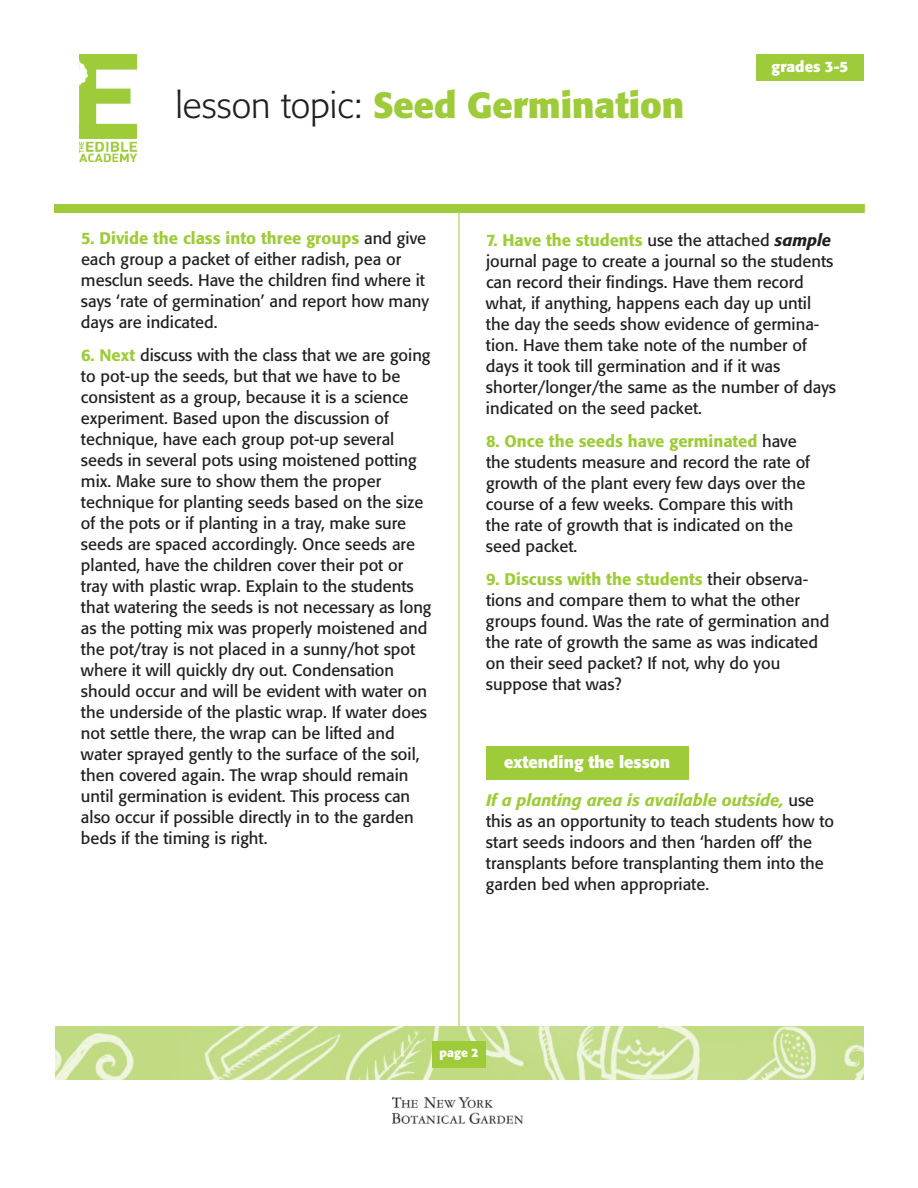
<style>
.page{position:relative;width:918px;height:1188px;background:#fff}
.page>*{position:absolute;margin:0;border:0;box-sizing:border-box;transform-origin:0 0}
.t1{font:700 36px "Formata";color:#9ecb3a}
.t2{font:16.5px/21px "Formata";color:#231f20}
.t3{font:700 16.5px "Formata";color:#fff}
.t4{font:700 15px "Formata";color:#fff}
.t5{font:700 12px "Formata";color:#fff}
.s1{font-weight:300;color:#231f20}
.s2{font-weight:500;color:#9ecb3a}
.s3{font-weight:500;font-style:italic}
.s4{font-weight:500;font-style:italic;color:#9ecb3a}
</style>
<div class="page">
<div style="left:486px;top:747px;width:202px;height:33px;background:#9ecb3a"></div>
<img style="left:393px;top:1098px;width:130px;height:25px">
<hr style="left:459px;top:208px;width:1px;height:867px;background:#9ecb3a">
<div style="left:54px;top:204px;width:811px;height:9px;background:#9ecb3a"></div>
<img style="left:55px;top:1026px;width:809px;height:54px">
<div style="left:432px;top:1041px;width:54px;height:27px;background:#9ecb3a"></div>
<img style="left:80px;top:54px;width:56px;height:108px">
<div style="left:756px;top:54px;width:108px;height:27px;background:#9ecb3a"></div>
<h1 class="t1" style="left:175px;top:90px;width:510px"><span class="s1">lesson topic:</span> Seed Germination</h1>
<p class="t4" style="left:772px;top:60px;width:78px">grades 3-5</p>
<p class="t2" style="left:81px;top:229px;width:350px"><span class="s2">5. Divide the class into three groups</span> and give each group a packet of either radish, pea or mesclun seeds. Have the children find where it says ‘rate of germination’ and report how many days are indicated.</p>
<p class="t2" style="left:81px;top:346px;width:352px"><span class="s2">6. Next</span> discuss with the class that we are going to pot-up the seeds, but that we have to be consistent as a group, because it is a science experiment. Based upon the discussion of technique, have each group pot-up several seeds in several pots using moistened potting mix. Make sure to show them the proper technique for planting seeds based on the size of the pots or if planting in a tray, make sure seeds are spaced accordingly. Once seeds are planted, have the children cover their pot or tray with plastic wrap. Explain to the students that watering the seeds is not necessary as long as the potting mix was properly moistened and the pot/tray is not placed in a sunny/hot spot where it will quickly dry out. Condensation should occur and will be evident with water on the underside of the plastic wrap. If water does not settle there, the wrap can be lifted and water sprayed gently to the surface of the soil, then covered again. The wrap should remain until germination is evident. This process can also occur if possible directly in to the garden beds if the timing is right.</p>
<p class="t2" style="left:486px;top:231px;width:352px"><span class="s2">7. Have the students</span> use the attached <span class="s3">sample </span>journal page to create a journal so the students can record their findings. Have them record what, if anything, happens each day up until the day the seeds show evidence of germina&shy;tion. Have them take note of the number of days it took till germination and if it was shorter/longer/the same as the number of days indicated on the seed packet.</p>
<p class="t2" style="left:486px;top:432px;width:326px"><span class="s2">8. Once the seeds have germinated</span> have the students measure and record the rate of growth of the plant every few days over the course of a few weeks. Compare this with the rate of growth that is indicated on the seed packet.</p>
<p class="t2" style="left:486px;top:570px;width:345px"><span class="s2">9. Discuss with the students</span> their observa&shy;tions and compare them to what the other groups found. Was the rate of germination and the rate of growth the same as was indicated on their seed packet? If not, why do you suppose that was?</p>
<p class="t3" style="left:504px;top:755px;width:167px">extending the lesson</p>
<p class="t2" style="left:486px;top:791px;width:350px"><span class="s4">If a planting area is available outside,</span> use this as an opportunity to teach students how to start seeds indoors and then ‘harden off’ the transplants before transplanting them into the garden bed when appropriate.</p>
<p class="t5" style="left:440px;top:1048px;width:40px">page 2</p>
</div>
